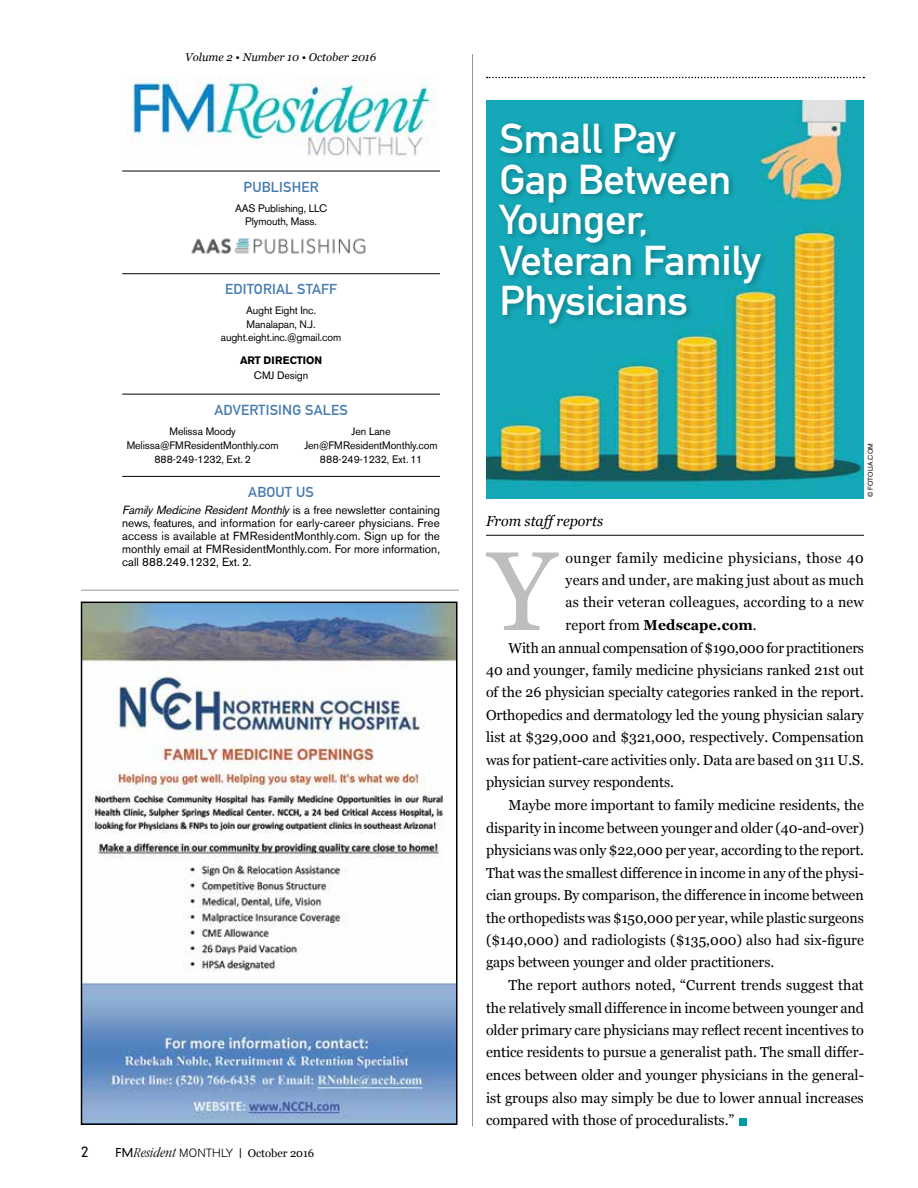
<style>
.page{position:relative;width:918px;height:1188px;background:#fff}
.page>*{position:absolute;margin:0;border:0;box-sizing:border-box;transform-origin:0 0}
.t1{font:111.75px "Georgia";color:#bcbec0}
.t2{font:41.1px/40.5px "DIN Mittelschrift";letter-spacing:-.01em;color:#fff;scale:1.04 1}
.t3{font:italic 14.55px "Georgia";color:#000}
.t4{font:14.4px "Georgia";letter-spacing:-.005em;color:#000}
.t5{font:14.4px "Georgia";letter-spacing:.015em;color:#000}
.t6{font:14.4px "Georgia";letter-spacing:.025em;color:#000}
.t7{font:700 14.4px "Georgia";letter-spacing:.01em;color:#000}
.t8{font:14.25px "DIN Mittelschrift Alternate";letter-spacing:.01em;color:#457bae}
.t9{font:700 14.25px "DIN Alternate";letter-spacing:.01em;color:#457bae}
.t10{font:300 14.25px "DIN Neuzeit Grotesk";color:#000}
.t11{font:11.85px/12.9px "Akzidenz Grotesk BE";color:#000;text-align:justify}
.t12{font:italic 11.25px "Georgia";color:#000}
.t13{font:11.1px "Georgia";letter-spacing:-.005em;color:#000}
.t14{font:10.8px/13.5px "Akzidenz Grotesk BE";letter-spacing:-.01em;color:#000;text-align:center}
.t15{font:700 10.8px "Akzidenz Grotesk BE";color:#000}
.t16{font:6.75px "Akzidenz Grotesk";color:#000}
.s1{font-family:"DIN Mittelschrift Alternate";font-weight:400}
.s2{font-style:italic}
.s3{font-family:"DIN Neuzeit Grotesk";font-weight:300;font-size:11.85px}
.s4{font-family:"ITC Garamond MM It 300 400";font-size:14.1px}
.s5{font-family:"Akzidenz Grotesk BE";font-weight:300;font-size:11.85px}
.s6{font-weight:700;font-size:10.35px}
.s7{font-weight:400}
</style>
<div class="page">
<img style="left:130px;top:78px;width:307px;height:78px">
<hr style="left:122px;top:171px;width:318px;height:1px;background:#000">
<hr style="left:122px;top:273px;width:318px;height:1px;background:#000">
<hr style="left:122px;top:394px;width:318px;height:1px;background:#000">
<hr style="left:122px;top:476px;width:318px;height:1px;background:#000">
<img style="left:191px;top:238px;width:175px;height:16px">
<hr style="left:486px;top:535px;width:378px;height:1px;background:#000">
<hr style="left:472px;top:54px;width:1px;height:1072px;background:#939598">
<hr style="left:81px;top:590px;width:378px;height:1px;background:#939598">
<img style="left:83px;top:604px;width:372px;height:519px">
<svg style="left:487px;top:77px;width:377px;height:1px"></svg>
<img style="left:486px;top:100px;width:378px;height:398px">
<div style="left:496px;top:121px;width:273px;height:211px;background:#000;opacity:.25"></div>
<div style="left:739px;top:1118px;width:7px;height:8px;background:#0099a7"></div>
<p class="t12" style="left:185px;top:49px;width:192px">Volume 2 • Number 10 • October 2016</p>
<p class="t8" style="left:244px;top:178px;width:77px">PUBLISHER</p>
<p class="t14" style="left:235px;top:201px;width:93px">AAS Publishing, LLC<br>Plymouth, Mass.</p>
<p class="t8" style="left:225px;top:281px;width:113px">EDITORIAL STAFF</p>
<p class="t14" style="left:221px;top:304px;width:122px">Aught Eight Inc.<br>Manalapan, N.J. aught.eight.inc.@gmail.com</p>
<p class="t15" style="left:240px;top:354px;width:83px">ART DIRECTION</p>
<p class="t14" style="left:254px;top:368px;width:56px">CMJ Design</p>
<p class="t9" style="left:214px;top:399px;width:135px"><span class="s1">AD</span>VERTISING <span class="s1">SALES</span></p>
<p class="t14" style="left:127px;top:425px;width:154px">Melissa Moody<br>Melissa@FMResidentMonthly.com<br>888-249-1232, Ext. 2</p>
<p class="t14" style="left:304px;top:425px;width:135px">Jen Lane<br>Jen@FMResidentMonthly.com<br>888-249-1232, Ext. 11</p>
<p class="t8" style="left:248px;top:484px;width:67px">ABOUT US</p>
<p class="t11" style="left:122px;top:504px;width:319px"><span class="s2">FamilyMedicine ResidentMonthly</span>i s a f r e e n e w s l e t t e r c o n t a i n i n g news, features, and information for early-career physicians. Free access is available at FMResidentMonthly.com. Sign up for the monthly email at FMResidentMonthly.com. For more information, call 888.249.1232, Ext. 2.</p>
<p class="t10" style="left:81px;top:1144px;width:9px">2</p>
<p class="t13" style="left:116px;top:1145px;width:200px"><span class="s3">FM</span><span class="s4">Resident</span> <span class="s5">MONTHLY</span> <span class="s6">|</span> October 2016</p>
<h2 class="t2" style="left:500px;top:119px;width:253px">Small Pay<br>Gap Between<br>Younger,<br>Veteran Family<br>Physicians</h2>
<p class="t16" style="left:867px;top:497px;width:56px;rotate:-90deg">© FOTOLIA.COM</p>
<p class="t3" style="left:486px;top:511px;width:119px">From staff reports</p>
<h1 class="t1" style="left:488px;top:510px;width:69px">Y</h1>
<p class="t6" style="left:566px;top:547px;width:300px">ounger family medicine physicians, those 40</p>
<p class="t4" style="left:566px;top:570px;width:300px">years and under, are making just about as much</p>
<p class="t5" style="left:566px;top:592px;width:300px">as their veteran colleagues, according to a new</p>
<p class="t7" style="left:566px;top:614px;width:193px"><span class="s7">report from</span> Medscape.com<span class="s7">.</span></p>
<p class="t4" style="left:508px;top:637px;width:357px">With an annual compensation of $190,000 for practitioners</p>
<p class="t4" style="left:486px;top:660px;width:380px">40 and younger, family medicine physicians ranked 21st out</p>
<p class="t4" style="left:486px;top:682px;width:379px">of the 26 physician specialty categories ranked in the report.</p>
<p class="t4" style="left:486px;top:705px;width:379px">Orthopedics and dermatology led the young physician salary</p>
<p class="t4" style="left:486px;top:727px;width:380px">list at $329,000 and $321,000, respectively. Compensation</p>
<p class="t4" style="left:486px;top:749px;width:379px">was for patient-care activities only. Data are based on 311 U.S.</p>
<p class="t4" style="left:486px;top:772px;width:190px">physician survey respondents.</p>
<p class="t4" style="left:508px;top:794px;width:357px">Maybe more important to family medicine residents, the</p>
<p class="t4" style="left:486px;top:817px;width:380px">disparity in income between younger and older (40-and-over)</p>
<p class="t4" style="left:486px;top:840px;width:380px">physicians was only $22,000 per year, according to the report.</p>
<p class="t4" style="left:486px;top:862px;width:379px">That was the smallest difference in income in any of the physi-</p>
<p class="t4" style="left:486px;top:885px;width:379px">cian groups. By comparison, the difference in income between</p>
<p class="t4" style="left:486px;top:907px;width:379px">the orthopedists was $150,000 per year, while plastic surgeons</p>
<p class="t4" style="left:486px;top:930px;width:380px">($140,000) and radiologists ($135,000) also had six-figure</p>
<p class="t4" style="left:486px;top:952px;width:290px">gaps between younger and older practitioners.</p>
<p class="t4" style="left:508px;top:975px;width:357px">The report authors noted, “Current trends suggest that</p>
<p class="t4" style="left:486px;top:997px;width:380px">the relatively small difference in income between younger and</p>
<p class="t4" style="left:486px;top:1020px;width:379px">older primary care physicians may reflect recent incentives to</p>
<p class="t4" style="left:486px;top:1042px;width:379px">entice residents to pursue a generalist path. The small differ-</p>
<p class="t4" style="left:486px;top:1065px;width:379px">ences between older and younger physicians in the general-</p>
<p class="t4" style="left:486px;top:1087px;width:379px">ist groups also may simply be due to lower annual increases</p>
<p class="t4" style="left:486px;top:1110px;width:250px">compared with those of proceduralists.”</p>
</div>
